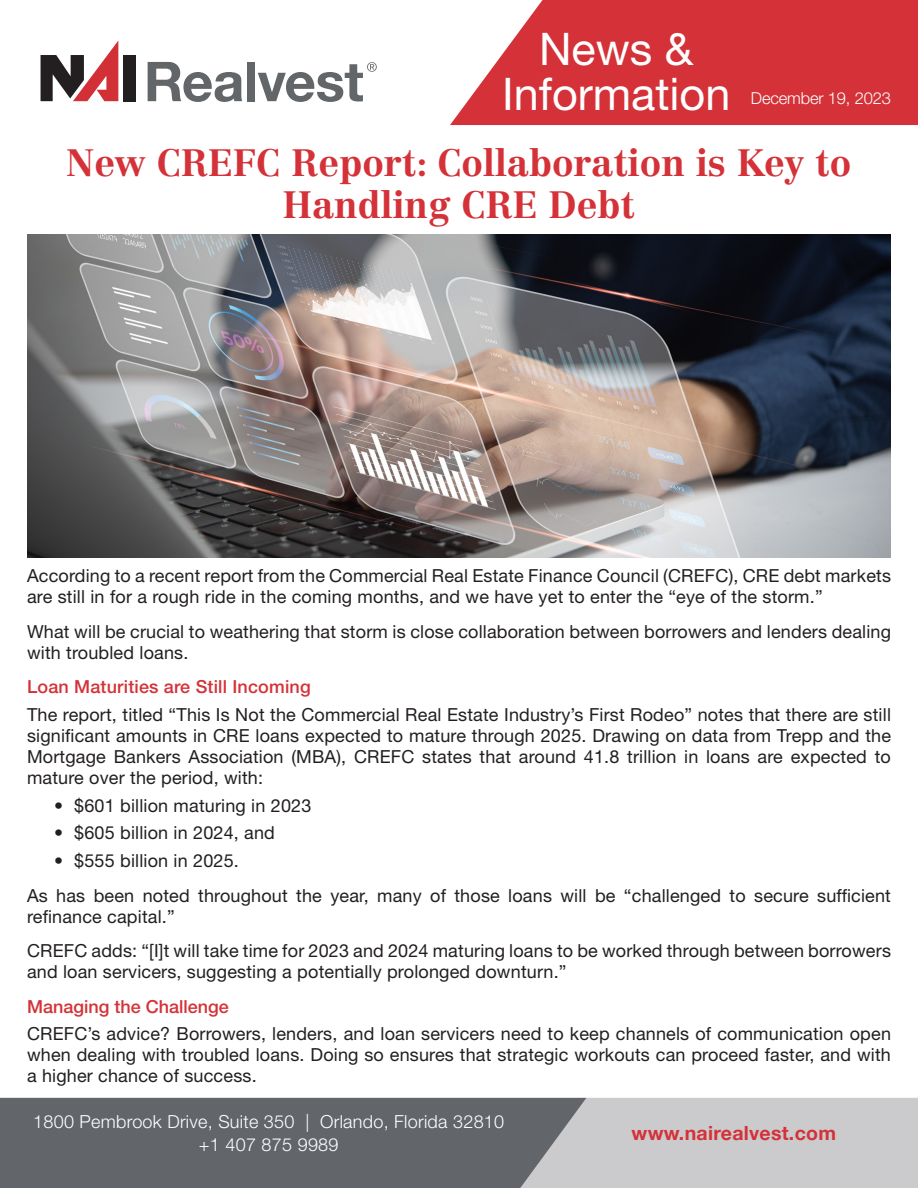
<style>
.page{position:relative;width:918px;height:1188px;background:#fff}
.page>*{position:absolute;margin:0;border:0;box-sizing:border-box;transform-origin:0 0}
.t1{font:45px/45px "Helvetica Neue LT Std";color:#fff;text-align:center}
.t2{font:700 37.5px/42px "Centennial LT Std";color:#d43238;text-align:center}
.t3{font:700 19.5px "Helvetica Neue";letter-spacing:.015em;color:#d43238}
.t4{font:18px/21px "Helvetica Neue LT Std";letter-spacing:.01em;color:#231f20}
.t5{font:300 18px/22.5px "Helvetica Neue LT Std";letter-spacing:.015em;color:#fff;text-align:center}
.t6{font:500 18px "Helvetica Neue LT Std";letter-spacing:.01em;color:#d43238}
.t7{font:300 16.5px "Helvetica Neue LT Std";letter-spacing:-.01em;color:#fff}
</style>
<div class="page">
<div style="left:586px;top:1098px;width:332px;height:90px;background:#cbcbcd"></div>
<div style="left:0;top:1098px;width:586px;height:90px;background:#62656a"></div>
<svg style="left:450px;top:0;width:468px;height:125px;background:#d8464b"></svg>
<div style="left:123px;top:55px;width:12px;height:46px;background:#231f20"></div>
<svg style="left:41px;top:41px;width:77px;height:60px"></svg>
<svg style="left:148px;top:62px;width:94px;height:40px"></svg>
<div style="left:247px;top:62px;width:8px;height:39px;background:#636669"></div>
<svg style="left:258px;top:62px;width:119px;height:40px"></svg>
<img style="left:27px;top:235px;width:864px;height:322px">
<h1 class="t1" style="left:502px;top:26px;width:230px">News &amp;<br>Information</h1>
<p class="t7" style="left:751px;top:88px;width:142px">December 19, 2023</p>
<p class="t2" style="left:67px;top:142px;width:786px">New CREFC Report: Collaboration is Key to<br>Handling CRE Debt</p>
<p class="t4" style="left:27px;top:565px;width:866px">According to a recent report from the Commercial Real Estate Finance Council (CREFC), CRE debt markets are still in for a rough ride in the coming months, and we have yet to enter the “eye of the storm.”</p>
<p class="t4" style="left:27px;top:621px;width:866px">What will be crucial to weathering that storm is close collaboration between borrowers and lenders dealing with troubled loans.</p>
<p class="t6" style="left:27px;top:676px;width:285px">Loan Maturities are Still Incoming</p>
<p class="t4" style="left:27px;top:704px;width:866px;text-align:justify">The report, titled “This Is Not the Commercial Real Estate Industry’s First Rodeo” notes that there are still significant amounts in CRE loans expected to mature through 2025. Drawing on data from Trepp and the Mortgage Bankers Association (MBA), CREFC states that around 41.8 trillion in loans are expected to mature over the period, with:</p>
<p class="t4" style="left:54px;top:795px;width:259px">• $601 billion maturing in 2023</p>
<p class="t4" style="left:54px;top:822px;width:223px">• $605 billion in 2024, and</p>
<p class="t4" style="left:54px;top:850px;width:186px">• $555 billion in 2025.</p>
<p class="t4" style="left:27px;top:885px;width:865px">As has been noted throughout the year, many of those loans will be “challenged to secure sufficient refinance capital.”</p>
<p class="t4" style="left:27px;top:940px;width:866px">CREFC adds: “[I]t will take time for 2023 and 2024 maturing loans to be worked through between borrowers and loan servicers, suggesting a potentially prolonged downturn.”</p>
<p class="t6" style="left:27px;top:996px;width:203px">Managing the Challenge</p>
<p class="t4" style="left:27px;top:1023px;width:866px;text-align:justify">CREFC’s advice? Borrowers, lenders, and loan servicers need to keep channels of communication open when dealing with troubled loans. Doing so ensures that strategic workouts can proceed faster, and with a higher chance of success.</p>
<p class="t5" style="left:33px;top:1110px;width:473px">1800 Pembrook Drive, Suite 350 | Orlando, Florida 32810 +1 407 875 9989</p>
<p class="t3" style="left:632px;top:1118px;width:206px">www.nairealvest.com</p>
</div>
